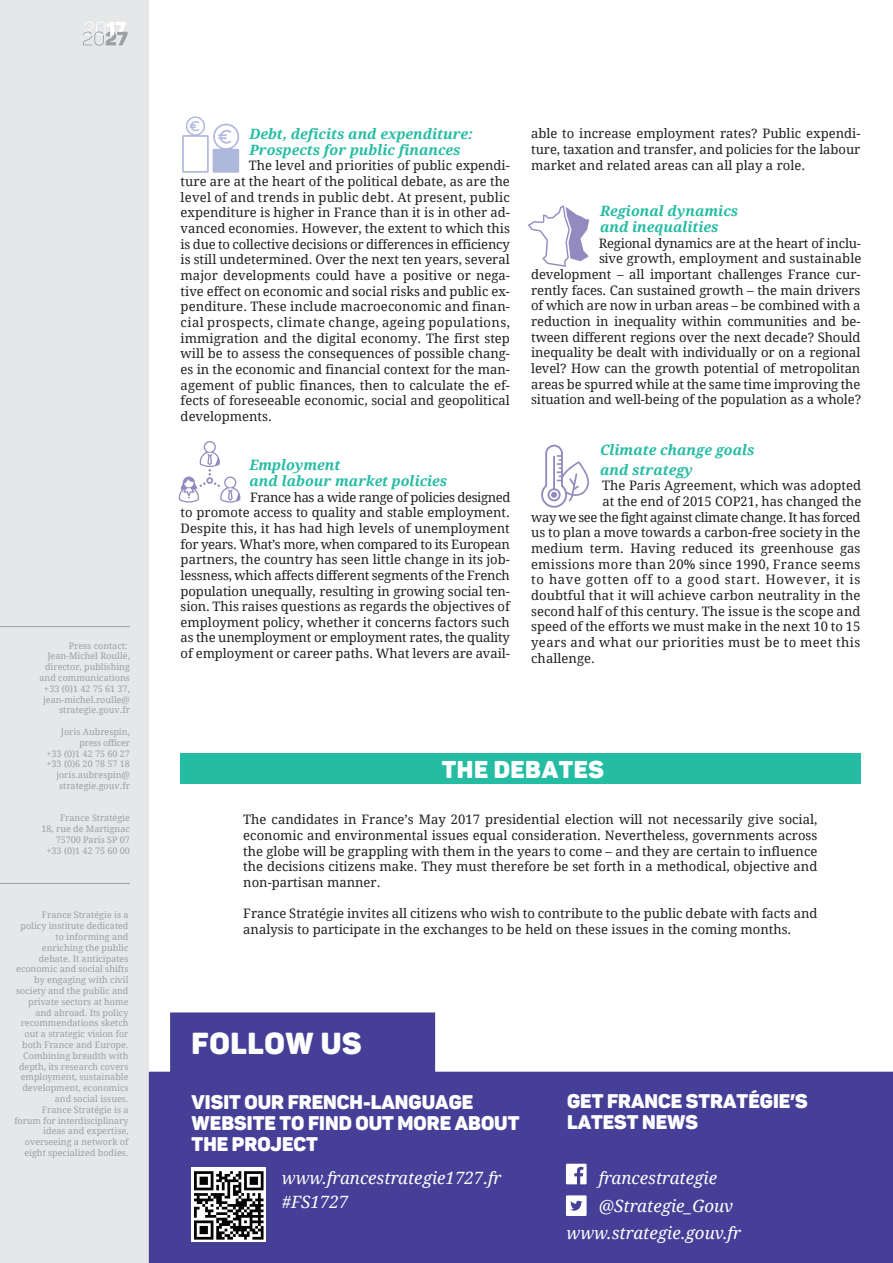
<style>
.page{position:relative;width:893px;height:1263px;background:#fff}
.page>*{position:absolute;margin:0;border:0;box-sizing:border-box;transform-origin:0 0}
.t1{font:30px "Panton Black Caps";letter-spacing:.025em;color:#fff}
.t2{font:24px "Panton Black Caps";letter-spacing:.025em;color:#fff}
.t3{font:19.5px/21px "Panton Black Caps";color:#fff}
.t4{font:italic 16.95px/27.9px "Droid Serif";color:#fff}
.t5{font:italic 700 14.25px/15.6px "Droid Serif";color:#24bca3}
.t6{font:13.05px/15.6px "Droid Serif";color:#231f20;text-align:justify}
.t7{font:13.05px "Droid Serif";letter-spacing:-.03em;color:#231f20}
.t8{font:13.05px "Droid Serif";letter-spacing:.025em;color:#231f20}
.t9{font:13.05px "Droid Serif";letter-spacing:.03em;color:#231f20}
.t10{font:13.05px "Droid Serif";letter-spacing:.05em;color:#231f20}
.t11{font:9px/10.8px "Droid Serif";color:#9d9fa2;text-align:right}
</style>
<div class="page">
<div style="left:0;top:0;width:149px;height:1263px;background:#e6e7e8"></div>
<svg style="left:83px;top:21px;width:45px;height:25px"></svg>
<hr style="left:0;top:626px;width:130px;height:1px;background:#9d9fa2">
<hr style="left:0;top:883px;width:130px;height:1px;background:#9d9fa2">
<svg style="left:149px;top:1012px;width:744px;height:251px;fill:#463f97"></svg>
<svg style="left:566px;top:1164px;width:21px;height:20px"></svg>
<svg style="left:566px;top:1195px;width:21px;height:21px"></svg>
<img style="left:192px;top:1168px;width:73px;height:74px">
<svg style="left:182px;top:116px;width:57px;height:57px"></svg>
<svg style="left:179px;top:441px;width:61px;height:62px"></svg>
<svg style="left:528px;top:205px;width:61px;height:62px"></svg>
<svg style="left:541px;top:445px;width:49px;height:63px"></svg>
<div style="left:181px;top:753px;width:680px;height:31px;background:#24bca3"></div>
<p class="t11" style="left:40px;top:640px;width:92px">Press contact:<br>Jean-Michel Roullé, director, publishing and communications +33 (0)1 42 75 61 37, jean-michel.roulle@ strategie.gouv.fr</p>
<p class="t11" style="left:47px;top:726px;width:85px">Joris Aubrespin, press officer<br>+33 (0)1 42 75 60 27 +33 (0)6 20 78 57 18 joris.aubrespin@ strategie.gouv.fr</p>
<p class="t11" style="left:42px;top:812px;width:90px">France Stratégie<br>18, rue de Martignac<br>75700 Paris SP 07 +33 (0)1 42 75 60 00</p>
<p class="t11" style="left:14px;top:909px;width:116px">France Stratégie is a policy institute dedicated to informing and enriching the public debate. It anticipates economic and social shifts by engaging with civil society and the public and private sectors at home and abroad. Its policy recommendations sketch out a strategic vision for both France and Europe.<br>Combining breadth with depth, its research covers employment, sustainable development, economics and social issues.<br>France Stratégie is a forum for interdisciplinary ideas and expertise, overseeing a network of eight specialized bodies.</p>
<p class="t5" style="left:249px;top:126px;width:225px">Debt, deficits and expenditure:<br>Prospects for public finances</p>
<p class="t6" style="left:181px;top:158px;width:331px;text-indent:68px">The level and priorities of public expendi&shy;ture are at the heart of the political debate, as are the level of and trends in public debt. At present, public expenditure is higher in France than it is in other ad&shy;vanced economies. However, the extent to which this is due to collective decisions or differences in efficiency is still undetermined. Over the next ten years, several major developments could have a positive or nega&shy;tive effect on economic and social risks and public ex&shy;penditure. These include macroeconomic and finan&shy;cial prospects, climate change, ageing populations, immigration and the digital economy. The first step will be to assess the consequences of possible chang&shy;es in the economic and financial context for the man&shy;agement of public finances, then to calculate the ef&shy;fects of foreseeable economic, social and geopolitical developments.</p>
<p class="t5" style="left:249px;top:457px;width:199px">Employment<br>and labour market policies</p>
<p class="t6" style="left:181px;top:489px;width:331px;text-indent:69px">France has a wide range of policies designed to promote access to quality and stable employment.<br>Despite this, it has had high levels of unemployment for years. What’s more, when compared to its European partners, the country has seen little change in its job&shy;lessness, which affects different segments of the French population unequally, resulting in growing social ten&shy;sion. This raises questions as regards the objectives of employment policy, whether it concerns factors such as the unemployment or employment rates, the quality of employment or career paths. What levers are avail-</p>
<p class="t6" style="left:531px;top:125px;width:331px">able to increase employment rates? Public expendi&shy;ture, taxation and transfer, and policies for the labour market and related areas can all play a role.</p>
<p class="t5" style="left:600px;top:203px;width:140px">Regional dynamics and inequalities</p>
<p class="t6" style="left:531px;top:235px;width:332px;text-align:right">Regional dynamics are at the heart of inclu-<br>sive growth, employment and sustainable development – all important challenges France cur&shy;rently faces. Can sustained growth – the main drivers of which are now in urban areas – be combined with a reduction in inequality within communities and be&shy;tween different regions over the next decade? Should inequality be dealt with individually or on a regional level? How can the growth potential of metropolitan areas be spurred while at the same time improving the situation and well-being of the population as a whole?</p>
<p class="t5" style="left:600px;top:440px;width:156px;line-height:19.5px">Climate change goals and strategy</p>
<p class="t6" style="left:602px;top:477px;width:260px">The Paris Agreement, which was adopted</p>
<p class="t6" style="left:602px;top:493px;width:261px">at the end of 2015 COP21, has changed the</p>
<p class="t7" style="left:531px;top:508px;width:331px">way we see the fight against climate change. It has forced</p>
<p class="t6" style="left:531px;top:524px;width:331px">us to plan a move towards a carbon-free society in the</p>
<p class="t6" style="left:531px;top:540px;width:331px">medium term. Having reduced its greenhouse gas</p>
<p class="t8" style="left:531px;top:555px;width:331px">emissions more than 20% since 1990, France seems</p>
<p class="t10" style="left:531px;top:571px;width:331px">to have gotten off to a good start. However, it is</p>
<p class="t6" style="left:531px;top:587px;width:331px">doubtful that it will achieve carbon neutrality in the</p>
<p class="t6" style="left:531px;top:603px;width:331px">second half of this century. The issue is the scope and</p>
<p class="t6" style="left:531px;top:618px;width:331px">speed of the efforts we must make in the next 10 to 15</p>
<p class="t9" style="left:531px;top:633px;width:331px">years and what our priorities must be to meet this</p>
<p class="t6" style="left:531px;top:650px;width:65px">challenge.</p>
<h2 class="t2" style="left:442px;top:753px;width:164px">THE DEBATES</h2>
<p class="t6" style="left:243px;top:811px;width:576px">The candidates in France’s May 2017 presidential election will not necessarily give social, economic and environmental issues equal consideration. Nevertheless, governments across the globe will be grappling with them in the years to come – and they are certain to influence the decisions citizens make. They must therefore be set forth in a methodical, objective and non-partisan manner.</p>
<p class="t6" style="left:243px;top:905px;width:576px">France Stratégie invites all citizens who wish to contribute to the public debate with facts and analysis to participate in the exchanges to be held on these issues in the coming months.</p>
<h1 class="t1" style="left:191px;top:1024px;width:172px">FOLLOW US</h1>
<h3 class="t3" style="left:192px;top:1091px;width:329px">VISIT OUR FRENCH-LANGUAGE<br>WEBSITE TO FIND OUT MORE ABOUT<br>THE PROJECT</h3>
<p class="t4" style="left:282px;top:1165px;width:221px;line-height:24px">www.francestrategie1727.fr #FS1727</p>
<h3 class="t3" style="left:567px;top:1090px;width:242px">GET FRANCE STRATÉGIE’S<br>LATEST NEWS</h3>
<p class="t4" style="left:599px;top:1164px;width:136px">francestrategie @Strategie_Gouv</p>
<p class="t4" style="left:566px;top:1218px;width:176px">www.strategie.gouv.fr</p>
</div>
